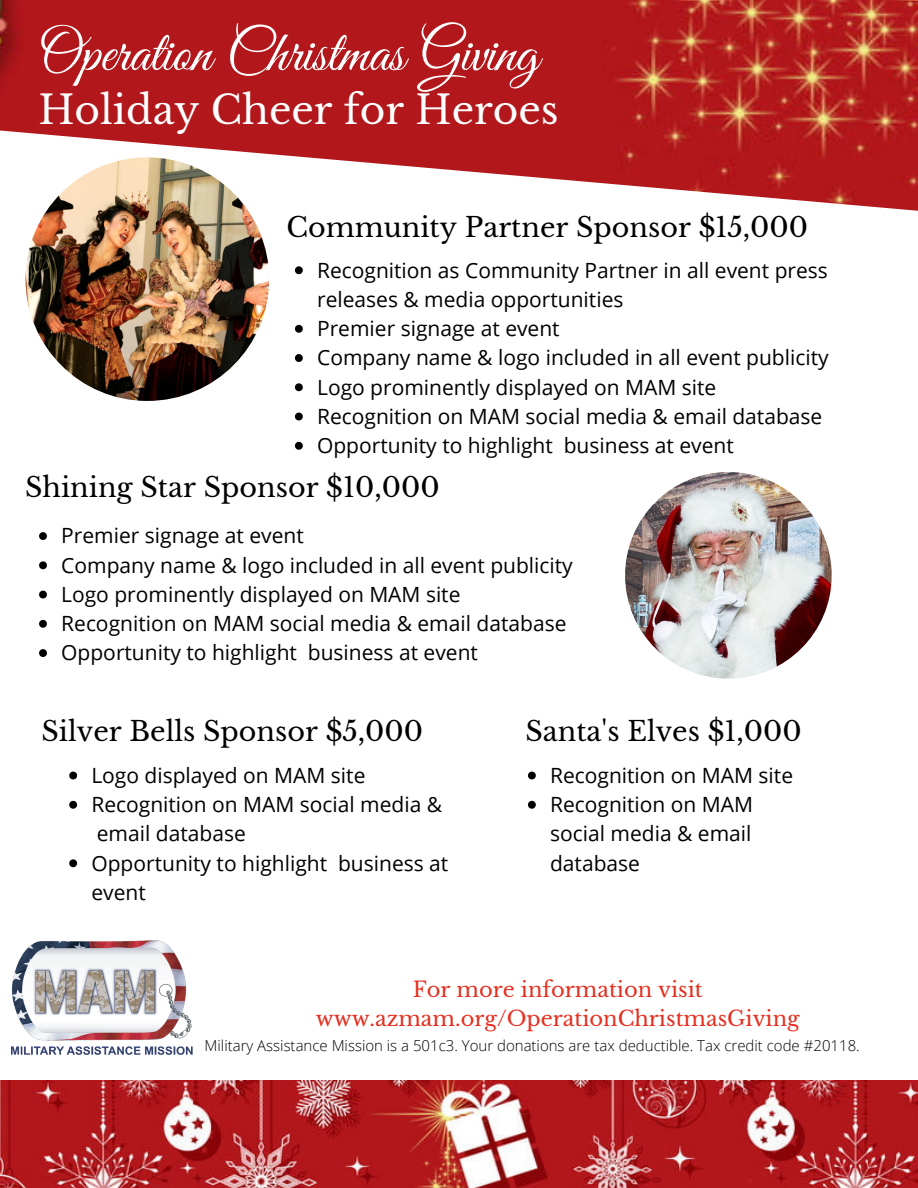
<style>
.page{position:relative;width:918px;height:1188px;background:#fff}
.page>*{position:absolute;margin:0;border:0;box-sizing:border-box;transform-origin:0 0}
.t1{font:58.5px "Great Vibes";color:#fff}
.t2{font:39.15px "Libre Baskerville";color:#fff}
.t3{font:27px "Libre Baskerville";color:#000}
.t4{font:21px/29.2px "Open Sans";color:#000}
.t5{font:21px/29.2px "Libre Baskerville";color:#e52f20;text-align:center}
.t6{font:300 15px "Open Sans";color:#000}
</style>
<div class="page">
<img style="left:0;top:0;width:918px;height:211px">
<img style="left:0;top:1081px;width:918px;height:107px">
<img style="left:12px;top:940px;width:181px;height:114px">
<svg style="left:39px;top:532px;width:8px;height:8px"></svg>
<svg style="left:39px;top:561px;width:8px;height:8px"></svg>
<svg style="left:39px;top:591px;width:8px;height:8px"></svg>
<svg style="left:39px;top:620px;width:8px;height:8px"></svg>
<svg style="left:39px;top:649px;width:8px;height:8px"></svg>
<img style="left:625px;top:472px;width:207px;height:207px;border-radius:50%">
<svg style="left:295px;top:266px;width:8px;height:8px"></svg>
<svg style="left:295px;top:325px;width:8px;height:8px"></svg>
<svg style="left:295px;top:354px;width:8px;height:8px"></svg>
<svg style="left:295px;top:383px;width:8px;height:8px"></svg>
<svg style="left:295px;top:413px;width:8px;height:7px"></svg>
<svg style="left:295px;top:442px;width:8px;height:8px"></svg>
<svg style="left:69px;top:772px;width:8px;height:7px"></svg>
<svg style="left:69px;top:801px;width:8px;height:8px"></svg>
<svg style="left:69px;top:859px;width:8px;height:8px"></svg>
<svg style="left:528px;top:772px;width:8px;height:7px"></svg>
<svg style="left:528px;top:801px;width:8px;height:8px"></svg>
<img style="left:26px;top:157px;width:243px;height:244px;border-radius:50%">
<h1 class="t1" style="left:38px;top:20px;width:502px">Operation Christmas Giving</h1>
<h2 class="t2" style="left:38px;top:86px;width:522px">Holiday Cheer for Heroes</h2>
<p class="t3" style="left:287px;top:211px;width:523px">Community Partner Sponsor $15,000</p>
<p class="t4" style="left:317px;top:255px;width:513px">Recognition as Community Partner in all event press releases &amp; media opportunities<br>Premier signage at event<br>Company name &amp; logo included in all event publicity Logo prominently displayed on MAM site Recognition on MAM social media &amp; email database Opportunity to highlight business at event</p>
<p class="t3" style="left:25px;top:471px;width:416px">Shining Star Sponsor $10,000</p>
<p class="t4" style="left:61px;top:521px;width:513px">Premier signage at event<br>Company name &amp; logo included in all event publicity Logo prominently displayed on MAM site Recognition on MAM social media &amp; email database Opportunity to highlight business at event</p>
<p class="t3" style="left:42px;top:715px;width:383px">Silver Bells Sponsor $5,000</p>
<p class="t3" style="left:525px;top:715px;width:278px">Santa's Elves $1,000</p>
<p class="t4" style="left:91px;top:760px;width:358px">Logo displayed on MAM site<br>Recognition on MAM social media &amp; email database<br>Opportunity to highlight business at event</p>
<p class="t4" style="left:550px;top:760px;width:244px">Recognition on MAM site<br>Recognition on MAM social media &amp; email database</p>
<p class="t5" style="left:316px;top:975px;width:485px">For more information visit www.azmam.org/OperationChristmasGiving</p>
<p class="t6" style="left:205px;top:1035px;width:657px">Military Assistance Mission is a 501c3. Your donations are tax deductible. Tax credit code #20118.</p>
</div>
